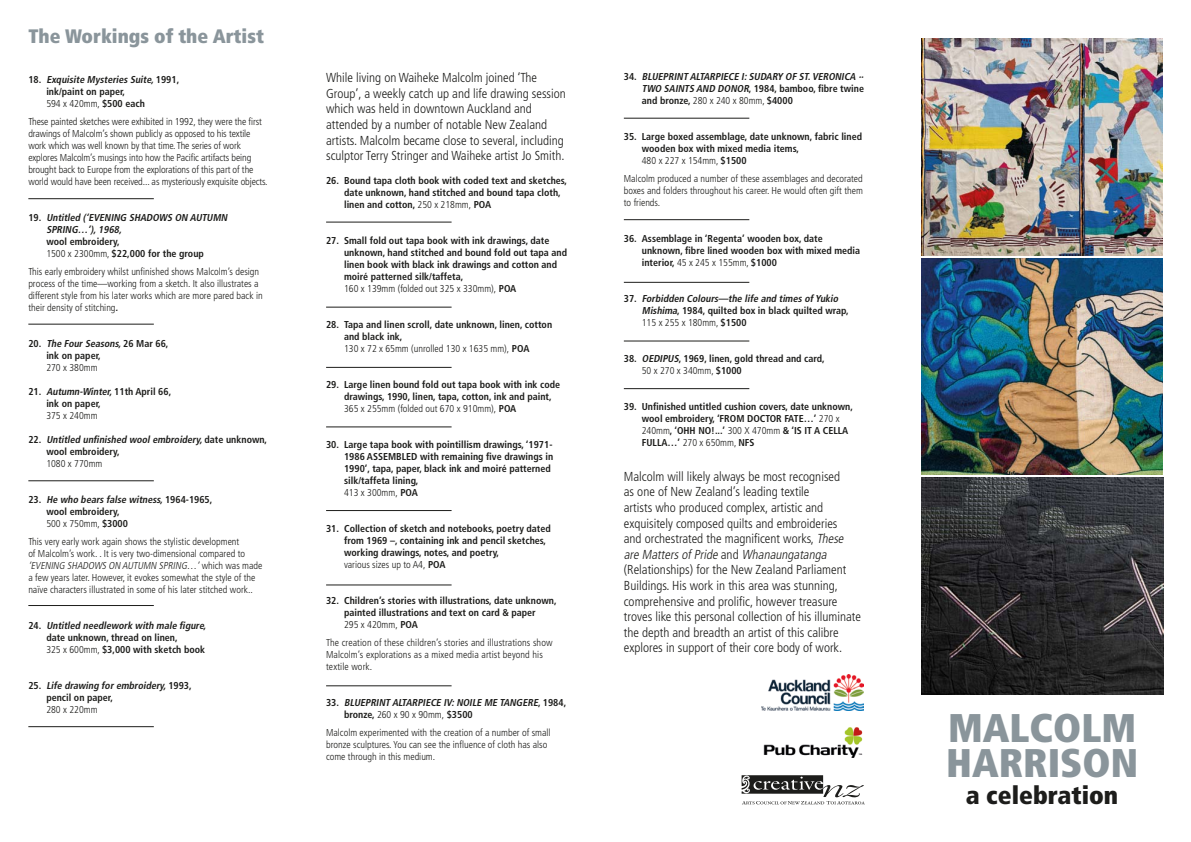
<style>
.page{position:relative;width:1191px;height:842px;background:#fff}
.page>*{position:absolute;margin:0;border:0;box-sizing:border-box;transform-origin:0 0}
.t1{font:900 condensed 40px/35px "Frutiger LT Std";color:#8a959b}
.t2{font:900 condensed 25px "Frutiger LT Std";color:#1d1d1b}
.t3{font:900 condensed 19.5px "Frutiger LT Std";color:#8a959b}
.t4{font:300 condensed 13px/15.6px "Frutiger LT Std";color:#1d1d1b}
.t5{font:700 condensed 10px/12px "Frutiger LT Std";color:#1d1d1b}
.t6{font:300 condensed 10px/12px "Frutiger LT Std";color:#1d1d1b}
.t7{font:italic 700 condensed 10px/12px "Frutiger LT Std";color:#1d1d1b}
.s1{font-style:italic}
.s2{font-weight:300}
.s3{font-style:normal}
.s4{font-weight:700;font-style:italic}
.s5{font-weight:300;font-style:normal}
</style>
<div class="page">
<img style="left:921px;top:259px;width:241px;height:215px">
<img style="left:921px;top:38px;width:241px;height:218px">
<img style="left:921px;top:477px;width:242px;height:218px">
<svg style="left:741px;top:775px;width:124px;height:29px"></svg>
<img style="left:761px;top:675px;width:102px;height:35px">
<img style="left:763px;top:727px;width:100px;height:31px">
<hr style="left:28px;top:198px;width:126px;height:1px;background:#1d1d1b">
<hr style="left:28px;top:324px;width:126px;height:1px;background:#1d1d1b">
<hr style="left:28px;top:480px;width:126px;height:1px;background:#1d1d1b">
<hr style="left:28px;top:605px;width:126px;height:1px;background:#1d1d1b">
<hr style="left:28px;top:726px;width:126px;height:1px;background:#1d1d1b">
<hr style="left:624px;top:118px;width:125px;height:1px;background:#1d1d1b">
<hr style="left:624px;top:219px;width:125px;height:1px;background:#1d1d1b">
<hr style="left:624px;top:282px;width:125px;height:1px;background:#1d1d1b">
<hr style="left:624px;top:341px;width:125px;height:1px;background:#1d1d1b">
<hr style="left:624px;top:388px;width:125px;height:1px;background:#1d1d1b">
<hr style="left:326px;top:222px;width:125px;height:1px;background:#1d1d1b">
<hr style="left:326px;top:307px;width:125px;height:1px;background:#1d1d1b">
<hr style="left:326px;top:367px;width:125px;height:1px;background:#1d1d1b">
<hr style="left:326px;top:427px;width:125px;height:1px;background:#1d1d1b">
<hr style="left:326px;top:510px;width:125px;height:1px;background:#1d1d1b">
<hr style="left:326px;top:585px;width:125px;height:1px;background:#1d1d1b">
<hr style="left:326px;top:685px;width:125px;height:1px;background:#1d1d1b">
<h3 class="t3" style="left:29px;top:24px;width:237px">The Workings of the Artist</h3>
<p class="t5" style="left:46px;top:73px;width:134px;text-indent:-18px">1 8 . <span class="s1">Exquisite Mysteries Suite,</span>1 9 9 1 , ink/paint on paper,<br><span class="s2">594 x 420mm,</span> $500 each</p>
<p class="t6" style="left:28px;top:115px;width:241px">These painted sketches were exhibited in 1992, they were the first drawings of Malcolm’s shown publicly as opposed to his textile work which was well known by that time. The series of work explores Malcolm’s musings into how the Pacific artifacts being brought back to Europe from the explorations of this part of the world would have been received... as mysteriously exquisite objects.</p>
<p class="t7" style="left:46px;top:211px;width:185px;text-indent:-18px"><span class="s3">1 9 .</span> Untitled (‘EVENING SHADOWS ON AUTUMN<br>SPRING…’),1968,</p>
<p class="t5" style="left:46px;top:235px;width:159px">wool embroidery,<br><span class="s2">1500 x 2300mm,</span> $22,000 for the group</p>
<p class="t6" style="left:28px;top:265px;width:236px">This early embroidery whilst unfinished shows Malcolm’s design process of the time—working from a sketch. It also illustrates a different style from his later works which are more pared back in their density of stitching<span class="s4">.</span></p>
<p class="t5" style="left:46px;top:337px;width:124px;text-indent:-18px">2 0 . <span class="s1">The FourSeasons,</span>2 6 M a r 6 6 , ink on paper,</p>
<p class="t6" style="left:46px;top:361px;width:53px">270 x 380mm</p>
<p class="t5" style="left:46px;top:385px;width:126px;text-indent:-18px">2 1 . <span class="s1">Autumn-Winter,</span>1 1 t h Ap r i l 6 6, ink on paper,</p>
<p class="t6" style="left:46px;top:409px;width:53px">375 x 240mm</p>
<p class="t7" style="left:46px;top:433px;width:222px;text-indent:-18px"><span class="s3">2 2 .</span> Untitled unfinished woolembroidery,<span class="s3">d a t e u n k n o w n , wool embroidery,</span></p>
<p class="t6" style="left:46px;top:457px;width:58px">1080 x 770mm</p>
<p class="t5" style="left:46px;top:493px;width:168px;text-indent:-18px">2 3 . <span class="s1">He who bears false witness,</span>1 9 6 4 - 1 9 6 5 , wool embroidery,<br><span class="s2">500 x 750mm,</span> $3000</p>
<p class="t6" style="left:28px;top:535px;width:236px">This very early work again shows the stylistic development<br>of Malcolm’s work. . It is very two-dimensional compared to <span class="s1">‘EVENING SHADOWS ON AUTUMN SPRING…’</span>w h i c h wa s m a d e a few years later. However, it evokes somewhat the style of the naïve characters illustrated in some of his later stitched work..</p>
<p class="t5" style="left:46px;top:619px;width:163px;text-indent:-18px">2 4 . <span class="s1">Untitled needlework with male figure, </span>date unknown, thread on linen,<br><span class="s2">325 x 600mm,</span> $3,000 with sketch book</p>
<p class="t7" style="left:46px;top:679px;width:147px;text-indent:-18px"><span class="s3">2 5 .</span> Life drawing forembroidery,<span class="s3">1 9 9 3 , pencil on paper,</span></p>
<p class="t6" style="left:46px;top:703px;width:53px">280 x 220mm</p>
<p class="t4" style="left:326px;top:70px;width:241px">While living on Waiheke Malcolm joined ‘The Group’, a weekly catch up and life drawing session which was held in downtown Auckland and attended by a number of notable New Zealand artists. Malcolm became close to several, including sculptor Terry Stringer and Waiheke artist Jo Smith.</p>
<p class="t5" style="left:344px;top:175px;width:224px;text-indent:-18px">26. Bound tapa cloth book with coded text and sketches, date unknown, hand stitched and bound tapa cloth, linen and cotton, <span class="s2">250 x 218mm,</span> POA</p>
<p class="t5" style="left:344px;top:235px;width:224px;text-indent:-18px">27. Small fold out tapa book with ink drawings, date unknown, hand stitched and bound fold out tapa and linen book with black ink drawings and cotton and moiré patterned silk/taffeta,<br><span class="s2">160 x 139mm (folded out 325 x 330mm),</span> POA</p>
<p class="t5" style="left:344px;top:319px;width:210px;text-indent:-18px">28. Tapa and linen scroll, date unknown, linen, cotton and black ink,<br><span class="s2">130 x 72 x 65mm (unrolled 130 x 1635 mm),</span> POA</p>
<p class="t5" style="left:344px;top:379px;width:217px;text-indent:-18px">29. Large linen bound fold out tapa book with ink code drawings, 1990, linen, tapa, cotton, ink and paint,<br><span class="s2">365 x 255mm (folded out 670 x 910mm),</span> POA</p>
<p class="t5" style="left:344px;top:439px;width:211px;text-indent:-18px">30. Large tapa book with pointillism drawings, ‘1971- 1986 ASSEMBLED with remaining five drawings in 1990’, tapa, paper, black ink and moiré patterned silk/taffeta lining,<br><span class="s2">413 x 300mm,</span> POA</p>
<p class="t5" style="left:344px;top:523px;width:208px;text-indent:-18px">31. Collection of sketch and notebooks, poetry dated from 1969 –, containing ink and pencil sketches, working drawings, notes, and poetry,<br><span class="s2">various sizes up to A4,</span> POA</p>
<p class="t5" style="left:344px;top:595px;width:214px;text-indent:-18px">32. Children’s stories with illustrations, date unknown, painted illustrations and text on card &amp; paper<br><span class="s2">295 x 420mm,</span> POA</p>
<p class="t6" style="left:326px;top:637px;width:228px">The creation of these children’s stories and illustrations show<br>Malcolm’s explorations as a mixed media artist beyond his textile work.</p>
<p class="t7" style="left:344px;top:697px;width:224px;text-indent:-18px"><span class="s3">3 3 .</span> BLUEPRINT ALTARPIECE IV:NOILE ME TANGERE<span class="s3">, 1 9 8 4 , bronze,</span> <span class="s5">260 x 90 x 90mm,</span> <span class="s3">$3500</span></p>
<p class="t6" style="left:326px;top:727px;width:226px">Malcolm experimented with the creation of a number of small bronze sculptures. You can see the influence of cloth has also come through in this medium.</p>
<p class="t7" style="left:642px;top:71px;width:225px;text-indent:-18px"><span class="s3">3 4 .</span> BLUEPRINT ALTARPIECE I:SUDARY OF ST.VERONICA ∙∙<br>TWO SAINTS AND DONOR<span class="s3">, 1984, bamboo, fibre twine and bronze,</span> <span class="s5">280 x 240 x 80mm,</span> <span class="s3">$4000</span></p>
<p class="t5" style="left:642px;top:131px;width:222px;text-indent:-18px">35. Large boxed assemblage, date unknown, fabric lined wooden box with mixed media items,<br><span class="s2">480 x 227 x 154mm,</span> $1500</p>
<p class="t6" style="left:624px;top:173px;width:241px;text-align:justify">Malcolm produced a number of these assemblages and decorated boxes and folders throughout his career. He would often gift them to friends.</p>
<p class="t5" style="left:642px;top:233px;width:220px;text-indent:-18px">36. Assemblage in ‘Regenta’ wooden box, date unknown, fibre lined wooden box with mixed media interior, <span class="s2">45 x 245 x 155mm,</span> $1000</p>
<p class="t7" style="left:642px;top:293px;width:208px;text-indent:-18px"><span class="s3">3 7 .</span> Forbidden Colours—the life and times ofYukio<br>Mishima<span class="s3">, 1984, quilted box in black quilted wrap,<br></span><span class="s5">115 x 255 x 180mm,</span> <span class="s3">$1500</span></p>
<p class="t5" style="left:642px;top:353px;width:184px;text-indent:-18px">38. <span class="s1">OEDIPUS</span>, 1969, linen, gold thread and card,<br><span class="s2">50 x 270 x 340mm,</span> $1000</p>
<p class="t5" style="left:642px;top:401px;width:213px;text-indent:-18px">39. Unfinished untitled cushion covers, date unknown, wool embroidery, ‘FROM DOCTOR FATE…’ <span class="s2">270 x 240mm</span>, ‘OHH NO!...’ <span class="s2">300 X 470mm</span> &amp; ‘IS IT A CELLA FULLA…’ <span class="s2">270 x 650mm,</span> NFS</p>
<p class="t4" style="left:624px;top:469px;width:239px">Malcolm will likely always be most recognised<br>as one of New Zealand’s leading textile<br>artists who produced complex, artistic and exquisitely composed quilts and embroideries<br>and orchestrated the magnificent works, <span class="s1">These are MattersofPride</span> a n d <span class="s1">Whanaungatanga </span>(Relationships) for the New Zealand Parliament Buildings. His work in this area was stunning, comprehensive and prolific, however treasure troves like this personal collection of his illuminate the depth and breadth an artist of this calibre explores in support of their core body of work.</p>
<h1 class="t1" style="left:946px;top:710px;width:193px">Malcolm<br>Harrison</h1>
<h2 class="t2" style="left:966px;top:780px;width:154px">a celebration</h2>
</div>
